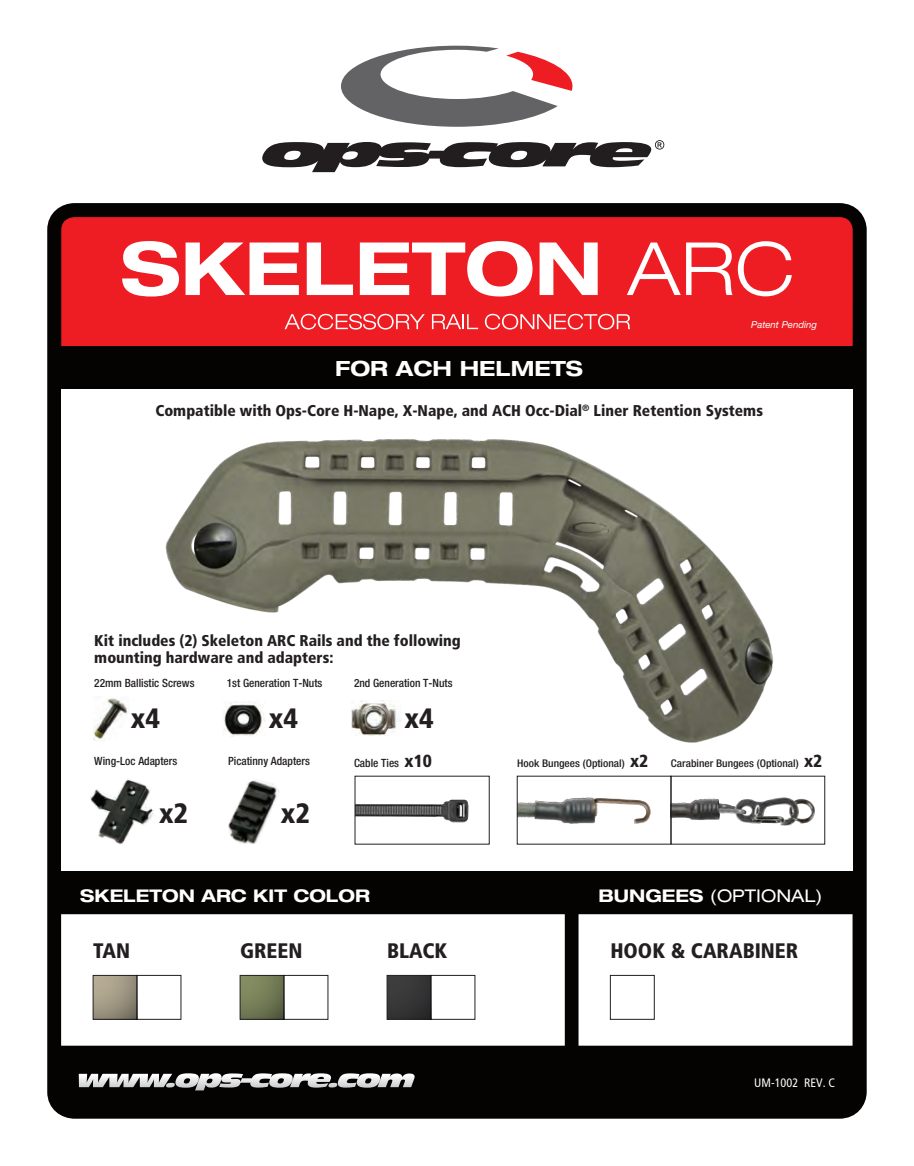
<style>
.page{position:relative;width:914px;height:1166px;background:#fff}
.page>*{position:absolute;margin:0;border:0;box-sizing:border-box;transform-origin:0 0}
.t1{font:900 condensed 28px "Frutiger LT Std";color:#231f20}
.t2{font:900 condensed 21px "Frutiger LT Std";color:#231f20}
.t3{font:700 expanded 21px "Helvetica Neue LT Std";color:#fff}
.t4{font:700 expanded 17.5px "Helvetica Neue LT Std";color:#fff}
.t5{font:expanded 17.5px "Helvetica Neue LT Std";color:#fff}
.t6{font:900 condensed 15.58px/17px "Frutiger LT Std";color:#231f20}
.t7{font:condensed 12.25px "Frutiger LT Std";color:#fff}
.t8{font:500 condensed 11.38px "Helvetica Neue LT Std";color:#231f20}
.t9{font:500 condensed 10.5px "Helvetica Neue LT Std";color:#231f20;scale:1.07 1}
.t10{font:italic 9.62px "Helvetica Neue LT Std";color:#fff}
.s1{font-family:"Frutiger LT Std";font-weight:900;font-size:17.5px}
.s2{font-weight:700}
</style>
<div class="page">
<div style="left:47px;top:203px;width:819px;height:915px;background:#040302;border-radius:27px"></div>
<div style="left:61px;top:389px;width:791px;height:481px;background:#fff"></div>
<div style="left:61px;top:217px;width:791px;height:129px;background:#ee1d23"></div>
<svg style="left:195px;top:1073px;width:185px;height:17px"></svg>
<div style="left:61px;top:914px;width:503px;height:131px;background:#fff"></div>
<div style="left:578px;top:914px;width:274px;height:131px;background:#fff"></div>
<div style="left:137px;top:975px;width:44px;height:44px;background:#fff;border:1px solid #231f20"></div>
<svg style="left:93px;top:975px;width:44px;height:44px;background:#968e7b"></svg>
<div style="left:283px;top:975px;width:45px;height:44px;background:#fff;border:1px solid #231f20"></div>
<svg style="left:240px;top:975px;width:44px;height:44px;background:#6c7551"></svg>
<div style="left:386px;top:975px;width:45px;height:44px;background:#a2a1a1"></div>
<div style="left:430px;top:975px;width:45px;height:44px;background:#fff;border:1px solid #231f20"></div>
<div style="left:387px;top:975px;width:44px;height:44px;background:#363637"></div>
<div style="left:610px;top:975px;width:44px;height:44px;background:#fff;border:1px solid #231f20"></div>
<img style="left:165px;top:439px;width:609px;height:304px">
<img style="left:90px;top:779px;width:64px;height:65px">
<img style="left:228px;top:780px;width:51px;height:64px">
<img style="left:93px;top:698px;width:36px;height:43px">
<img style="left:351px;top:700px;width:50px;height:35px">
<img style="left:223px;top:702px;width:42px;height:35px">
<svg style="left:341px;top:46px;width:231px;height:81px"></svg>
<svg style="left:262px;top:140px;width:402px;height:32px"></svg>
<img style="left:356px;top:799px;width:113px;height:24px">
<img style="left:672px;top:797px;width:143px;height:29px">
<div style="left:670px;top:775px;width:155px;height:69px;border:1px solid #231f20"></div>
<img style="left:519px;top:797px;width:132px;height:27px">
<svg style="left:122px;top:241px;width:57px;height:55px;background:#f8a6a9"></svg>
<svg style="left:185px;top:242px;width:114px;height:53px;background:#f7a2a4"></svg>
<svg style="left:307px;top:242px;width:46px;height:53px;background:#f58083"></svg>
<svg style="left:360px;top:241px;width:172px;height:55px;background:#f69194"></svg>
<svg style="left:539px;top:242px;width:58px;height:53px;background:#f8aeb0"></svg>
<svg style="left:626px;top:242px;width:54px;height:53px;background:#f2565a"></svg>
<svg style="left:686px;top:241px;width:105px;height:55px;background:#f25d61"></svg>
<svg style="left:284px;top:314px;width:141px;height:15px;background:#f2585c"></svg>
<svg style="left:432px;top:314px;width:46px;height:15px"></svg>
<svg style="left:485px;top:314px;width:145px;height:15px;background:#f2585d"></svg>
<p class="t10" style="left:751px;top:319px;width:67px">Patent Pending</p>
<h2 class="t3" style="left:335px;top:355px;width:249px">FOR ACH HELMETS</h2>
<p class="t6" style="left:155px;top:402px;width:609px">Compatible with Ops-Core H-Nape, X-Nape, and ACH Occ-Dial<sup>®</sup> Liner Retention Systems</p>
<p class="t6" style="left:94px;top:631px;width:368px">Kit includes (2) Skeleton ARC Rails and the following mounting hardware and adapters:</p>
<p class="t8" style="left:94px;top:676px;width:102px">22mm Ballistic Screws</p>
<p class="t8" style="left:227px;top:676px;width:97px">1st Generation T-Nuts</p>
<p class="t8" style="left:354px;top:676px;width:100px">2nd Generation T-Nuts</p>
<h1 class="t1" style="left:131px;top:701px;width:31px">x4</h1>
<h1 class="t1" style="left:269px;top:701px;width:31px">x4</h1>
<h1 class="t1" style="left:404px;top:701px;width:31px">x4</h1>
<p class="t8" style="left:94px;top:754px;width:84px">Wing-Loc Adapters</p>
<p class="t8" style="left:228px;top:754px;width:83px">Picatinny Adapters</p>
<p class="t8" style="left:354px;top:756px;width:79px">Cable Ties <span class="s1">x10</span></p>
<h1 class="t1" style="left:159px;top:796px;width:31px">x2</h1>
<h1 class="t1" style="left:281px;top:796px;width:31px">x2</h1>
<p class="t9" style="left:517px;top:757px;width:124px">Hook Bungees (Optional) <span class="s1">x2</span></p>
<p class="t9" style="left:671px;top:757px;width:143px">Carabiner Bungees (Optional) <span class="s1">x2</span></p>
<p class="t4" style="left:80px;top:884px;width:291px">SKELETON ARC KIT COLOR</p>
<p class="t5" style="left:598px;top:885px;width:226px"><span class="s2">BUNGEES</span> (OPTIONAL)</p>
<h2 class="t2" style="left:93px;top:938px;width:38px">TAN</h2>
<h2 class="t2" style="left:240px;top:938px;width:64px">GREEN</h2>
<h2 class="t2" style="left:387px;top:938px;width:62px">BLACK</h2>
<h2 class="t2" style="left:610px;top:938px;width:189px">HOOK &amp; CARABINER</h2>
<p class="t7" style="left:754px;top:1075px;width:82px">UM-1002 REV. C</p>
</div>
